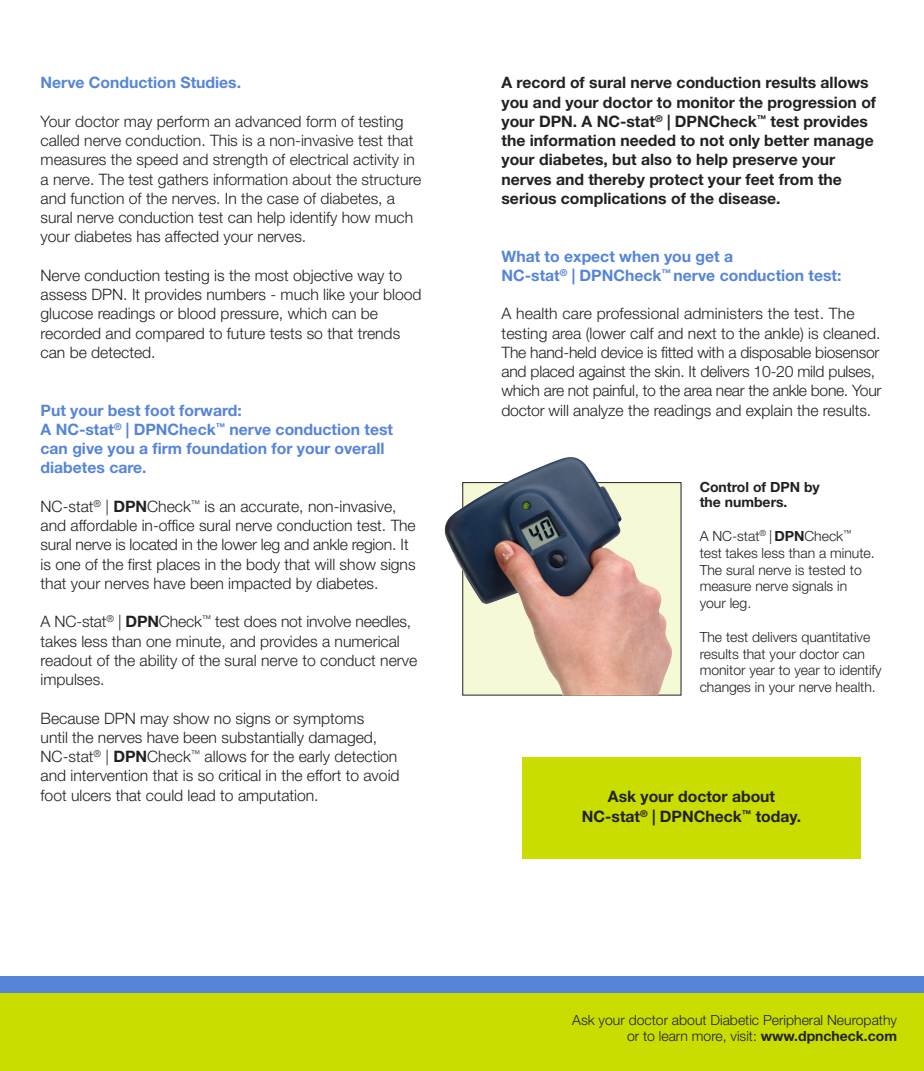
<style>
.page{position:relative;width:924px;height:1071px;background:#fff}
.page>*{position:absolute;margin:0;border:0;box-sizing:border-box;transform-origin:0 0}
.t1{font:300 15.75px/19.2px "Helvetica Neue";color:#222122}
.t2{font:700 15.75px/19.2px "Helvetica Neue";color:#222122}
.t3{font:700 15.75px/19.2px "Helvetica Neue";color:#5685d8}
.t4{font:300 14px/16.8px "Helvetica Neue";color:#222122}
.t5{font:700 14px/15.8px "Helvetica Neue";color:#222122}
.s1{font-weight:700}
</style>
<div class="page">
<div style="left:0;top:991px;width:924px;height:80px;background:#c9dd00"></div>
<div style="left:0;top:976px;width:924px;height:17px;background:#5685d8"></div>
<div style="left:463px;top:483px;width:218px;height:212px;background:#f6f9d5"></div>
<img style="left:445px;top:457px;width:227px;height:239px">
<div style="left:522px;top:757px;width:339px;height:101px;background:#c9dd00"></div>
<p class="t3" style="left:41px;top:75px;width:202px">Nerve Conduction Studies.</p>
<p class="t1" style="left:41px;top:113px;width:382px">Your doctor may perform an advanced form of testing called nerve conduction. This is a non-invasive test that measures the speed and strength of electrical activity in a nerve. The test gathers information about the structure and function of the nerves. In the case of diabetes, a sural nerve conduction test can help identify how much your diabetes has affected your nerves.</p>
<p class="t1" style="left:41px;top:267px;width:383px">Nerve conduction testing is the most objective way to assess DPN. It provides numbers - much like your blood glucose readings or blood pressure, which can be recorded and compared to future tests so that trends can be detected.</p>
<p class="t3" style="left:41px;top:402px;width:354px">Put your best foot forward:<br>A NC-stat<sup>®</sup> | DPNCheck<sup>™</sup> nerve conduction test can give you a firm foundation for your overall diabetes care.</p>
<p class="t1" style="left:41px;top:498px;width:377px">NC-stat<sup>®</sup> | <span class="s1">DPN</span>Check<sup>™</sup> is an accurate, non-invasive, and affordable in-office sural nerve conduction test. The sural nerve is located in the lower leg and ankle region. It is one of the first places in the body that will show signs that your nerves have been impacted by diabetes.</p>
<p class="t1" style="left:41px;top:614px;width:378px">A NC-stat<sup>®</sup> | <span class="s1">DPN</span>Check<sup>™</sup> test does not involve needles, takes less than one minute, and provides a numerical readout of the ability of the sural nerve to conduct nerve impulses.</p>
<p class="t1" style="left:41px;top:710px;width:361px">Because DPN may show no signs or symptoms<br>until the nerves have been substantially damaged, NC-stat<sup>®</sup> | <span class="s1">DPN</span>Check<sup>™</sup> allows for the early detection and intervention that is so critical in the effort to avoid foot ulcers that could lead to amputation.</p>
<p class="t2" style="left:501px;top:75px;width:376px">A record of sural nerve conduction results allows you and your doctor to monitor the progression of your DPN. A NC-stat<sup>®</sup> | DPNCheck<sup>™</sup> test provides the information needed to not only better manage your diabetes, but also to help preserve your nerves and thereby protect your feet from the serious complications of the disease.</p>
<p class="t3" style="left:501px;top:248px;width:342px">What to expect when you get a<br>NC-stat<sup>®</sup> | DPNCheck<sup>™</sup> nerve conduction test:</p>
<p class="t1" style="left:501px;top:306px;width:381px">A health care professional administers the test. The testing area (lower calf and next to the ankle) is cleaned.<br>The hand-held device is fitted with a disposable biosensor and placed against the skin. It delivers 10-20 mild pulses, which are not painful, to the area near the ankle bone. Your doctor will analyze the readings and explain the results.</p>
<p class="t5" style="left:700px;top:480px;width:122px">Control of DPN by the numbers.</p>
<p class="t4" style="left:700px;top:529px;width:177px">A NC-stat<sup>®</sup> | <span class="s1">DPN</span>Check<sup>™ </sup>test takes less than a minute.<br>The sural nerve is tested to measure nerve signals in your leg.</p>
<p class="t4" style="left:700px;top:630px;width:184px">The test delivers quantitative results that your doctor can monitor year to year to identify changes in your nerve health.</p>
<p class="t2" style="left:582px;top:787px;width:221px;line-height:20.1px;text-align:center">Ask your doctor about<br>NC-stat<sup>®</sup> | DPNCheck<sup>™</sup> today.</p>
<p class="t4" style="left:572px;top:1012px;width:326px;text-align:right">Ask your doctor about Diabetic Peripheral Neuropathy or to learn more, visit: <span class="s1">www.dpncheck.com</span></p>
</div>
